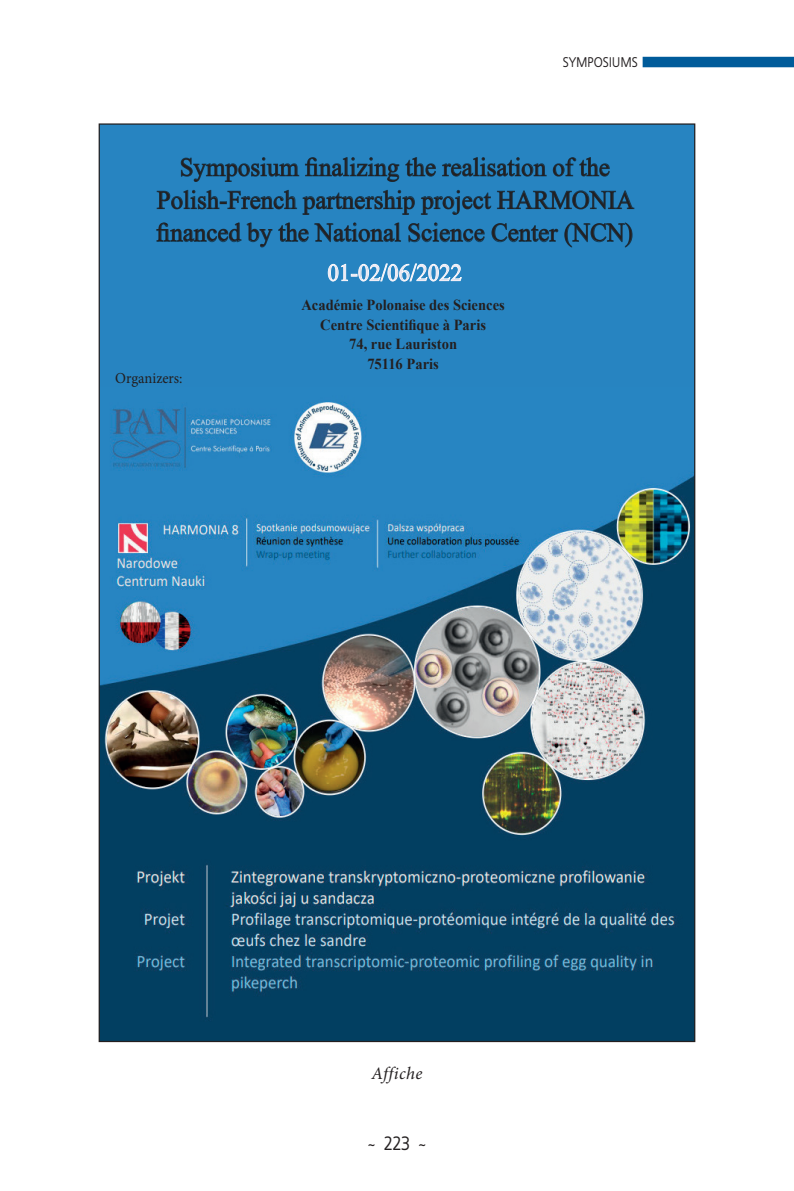
<style>
.page{position:relative;width:794px;height:1191px;background:#fff}
.page>*{position:absolute;margin:0;border:0;box-sizing:border-box;transform-origin:0 0}
.t1{font:26.25px/32.7px "Times New Roman";color:#231f20;text-align:center;scale:.95 1}
.t2{font:23.97px "Times New Roman";color:#f1ecf5;scale:.95 1}
.t3{font:19.25px "EFN Bureau";color:#231f20}
.t4{font:italic 17.5px "Minion Pro";letter-spacing:.025em;color:#231f20}
.t5{font:700 15.22px/19.6px "Times New Roman";color:#231f20;text-align:center;scale:.95 1}
.t6{font:15.22px "Minion Pro";color:#231f20;scale:.95 1}
.t7{font:14px "EFN Bureau";color:#231f20}
</style>
<div class="page">
<div style="left:642px;top:57px;width:152px;height:10px;background:#005b9a"></div>
<img style="left:101px;top:387px;width:592px;height:653px">
<div style="left:99px;top:124px;width:595px;height:263px;background:#2784c1"></div>
<svg style="left:180px;top:157px;width:430px;height:25px"></svg>
<svg style="left:156px;top:189px;width:479px;height:26px"></svg>
<svg style="left:156px;top:222px;width:245px;height:26px"></svg>
<svg style="left:408px;top:222px;width:77px;height:21px"></svg>
<svg style="left:491px;top:223px;width:67px;height:20px"></svg>
<svg style="left:564px;top:222px;width:69px;height:26px"></svg>
<svg style="left:327px;top:263px;width:135px;height:19px"></svg>
<p class="t7" style="left:563px;top:53px;width:76px">SYMPOSIUMS</p>
<p class="t1" style="left:156px;top:150px;width:504px">Symposium finalizing the realisation of the<br>Polish-French partnership project HARMONIA financed by the National Science Center (NCN)</p>
<p class="t2" style="left:327px;top:256px;width:143px">01-02/06/2022</p>
<p class="t6" style="left:115px;top:368px;width:72px">Organizers:</p>
<p class="t5" style="left:302px;top:300px;width:215px">Académie Polonaise des Sciences<br>Centre Scientifique à Paris<br>74, rue Lauriston<br>75116 Paris</p>
<p class="t4" style="left:371px;top:1061px;width:52px">Affiche</p>
<p class="t3" style="left:367px;top:1130px;width:61px">~ 223 ~</p>
</div>
